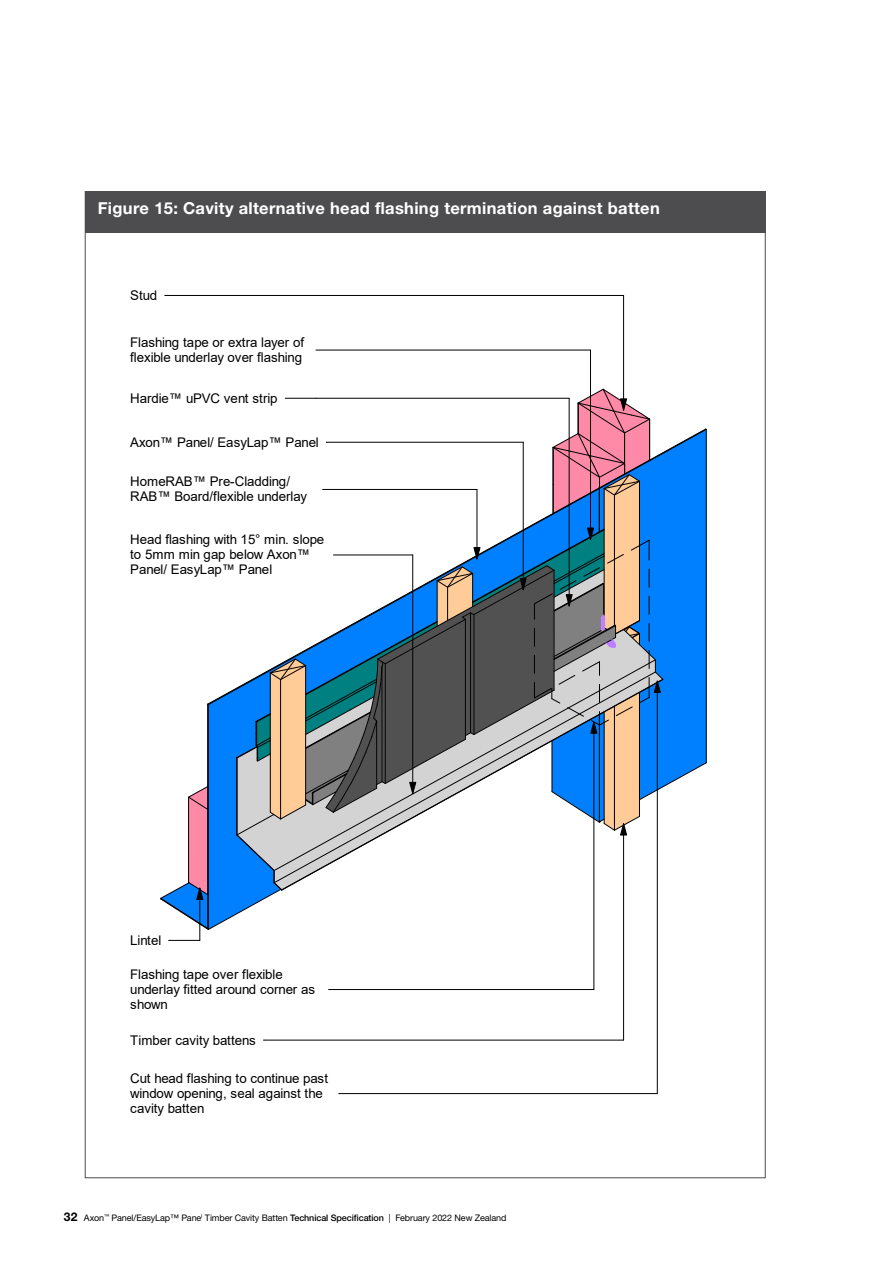
<style>
.page{position:relative;width:893px;height:1263px;background:#fff}
.page>*{position:absolute;margin:0;border:0;box-sizing:border-box;transform-origin:0 0}
.t1{font:700 16.5px "Helvetica Neue LTW1 G";letter-spacing:.02em;color:#fff}
.t2{font:13.35px/15px "Arial";letter-spacing:-.01em;color:#000}
.t3{font:9px "Helvetica Neue LTW1 G";letter-spacing:-.01em;color:#000}
.s1{font-weight:700;font-size:12px}
.s2{font-weight:500}
</style>
<div class="page">
<hr style="left:264px;top:1040px;width:360px;height:1px;background:#000">
<hr style="left:623px;top:824px;width:1px;height:216px;background:#000">
<hr style="left:316px;top:350px;width:274px;height:1px;background:#000">
<hr style="left:590px;top:350px;width:1px;height:189px;background:#000">
<hr style="left:165px;top:295px;width:459px;height:1px;background:#000">
<hr style="left:623px;top:295px;width:1px;height:115px;background:#000">
<hr style="left:169px;top:940px;width:31px;height:1px;background:#000">
<hr style="left:200px;top:888px;width:1px;height:52px;background:#000">
<hr style="left:329px;top:989px;width:265px;height:1px;background:#000">
<hr style="left:594px;top:722px;width:1px;height:267px;background:#000">
<svg style="left:160px;top:389px;width:547px;height:541px"></svg>
<hr style="left:339px;top:1093px;width:318px;height:1px;background:#000">
<hr style="left:657px;top:681px;width:1px;height:412px;background:#000">
<div style="left:85px;top:191px;width:680px;height:42px;background:#4d4d4f"></div>
<p class="t1" style="left:98px;top:198px;width:564px">Figure 15: Cavity alternative head flashing termination against batten</p>
<p class="t2" style="left:130px;top:288px;width:28px">Stud</p>
<p class="t2" style="left:130px;top:334px;width:175px">Flashing tape or extra layer of flexible underlay over flashing</p>
<p class="t2" style="left:130px;top:391px;width:149px">Hardie™ uPVC vent strip</p>
<p class="t2" style="left:130px;top:434px;width:190px">Axon™ Panel/ EasyLap™ Panel</p>
<p class="t2" style="left:130px;top:474px;width:178px">HomeRAB™ Pre-Cladding/<br>RAB™ Board/flexible underlay</p>
<p class="t2" style="left:130px;top:532px;width:195px">Head flashing with 15° min. slope to 5mm min gap below Axon™<br>Panel/ EasyLap™ Panel</p>
<p class="t2" style="left:130px;top:932px;width:33px">Lintel</p>
<p class="t2" style="left:130px;top:966px;width:186px">Flashing tape over flexible underlay fitted around corner as shown</p>
<p class="t2" style="left:130px;top:1032px;width:127px">Timber cavity battens</p>
<p class="t2" style="left:130px;top:1071px;width:199px">Cut head flashing to continue past window opening, seal against the cavity batten</p>
<p class="t3" style="left:64px;top:1212px;width:444px"><span class="s1">32</span> Axon<sup>™</sup> Panel/EasyLap™ Pane<sup>l</sup> Timber Cavity Batten <span class="s2">Technical Specification</span> | February 2022 New Zealand</p>
</div>
